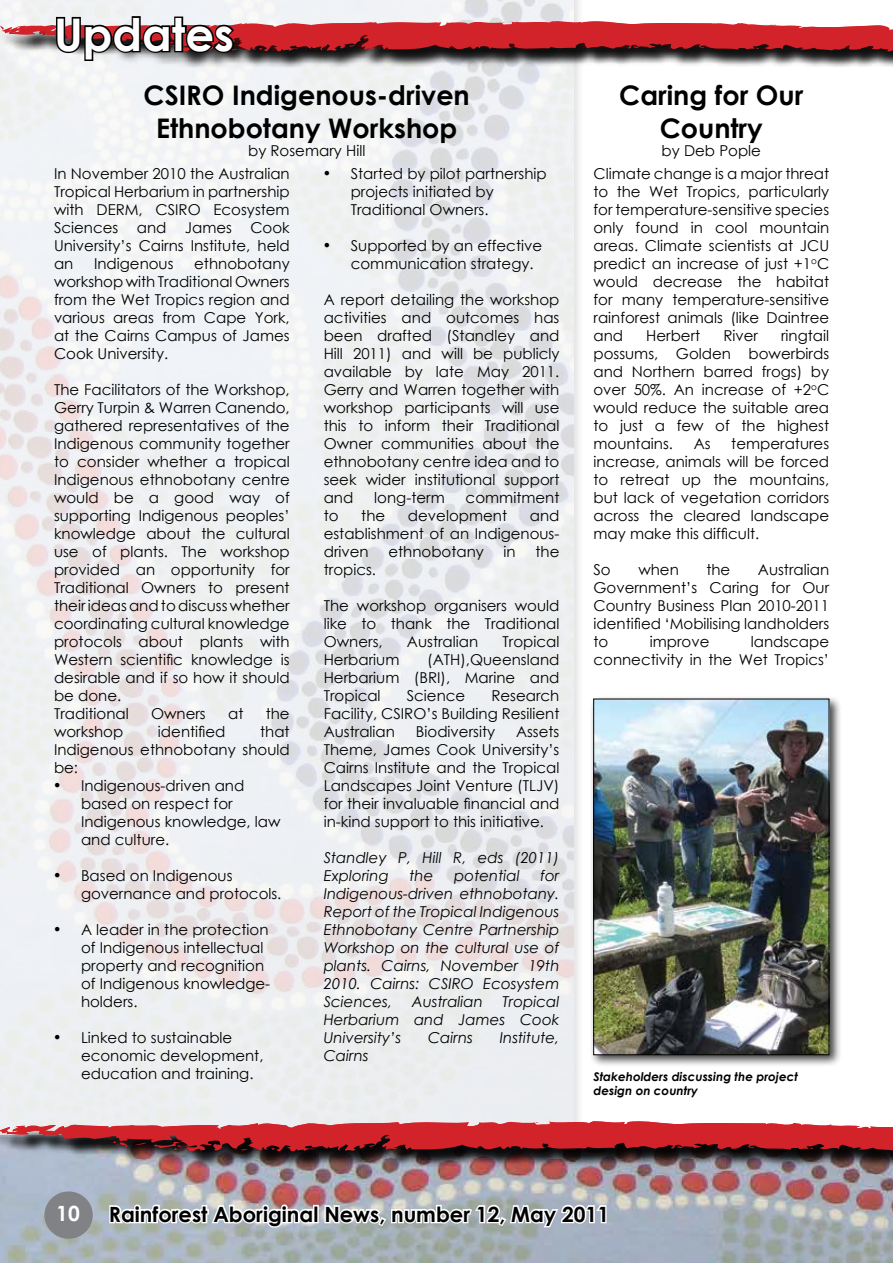
<style>
.page{position:relative;width:893px;height:1263px;background:#fff}
.page>*{position:absolute;margin:0;border:0;box-sizing:border-box;transform-origin:0 0}
.t1{font:700 45px "Century Gothic";color:#fff}
.t2{font:700 27px/32.4px "Century Gothic";color:#000;text-align:center}
.t3{font:700 21px "Century Gothic";color:#000}
.t4{font:700 21px "Century Gothic";color:#fff}
.t5{font:15px/18px "Century Gothic";color:#000;text-align:justify}
.t6{font:italic 15px/18px "Century Gothic";color:#000;text-align:justify}
.t7{font:italic 700 12px/14.4px "Century Gothic";color:#000}
.s1{font-family:"Times New Roman";font-size:18px}
</style>
<div class="page">
<img style="left:0;top:1170px;width:893px;height:93px">
<img style="left:0;top:0;width:573px;height:1120px">
<svg style="left:108px;top:1202px;width:207px;height:28px"></svg>
<div style="left:313px;top:1205px;width:6px;height:18px;border:3px solid #fff"></div>
<svg style="left:323px;top:1200px;width:285px;height:29px"></svg>
<div style="left:44px;top:1191px;width:49px;height:48px;background:#808285;border-radius:50%"></div>
<div style="left:0;top:24px;width:893px;height:46px;background:#000;opacity:.75"></div>
<div style="left:589px;top:695px;width:253px;height:372px;background:#000;opacity:.75"></div>
<img style="left:595px;top:701px;width:232px;height:352px">
<div style="left:593px;top:699px;width:236px;height:356px;border:1px solid #000"></div>
<svg style="left:0;top:15px;width:893px;height:48px"></svg>
<div style="left:0;top:1124px;width:893px;height:46px;background:#000;opacity:.75"></div>
<svg style="left:0;top:1120px;width:893px;height:32px;background:#b23f45"></svg>
<h1 class="t1" style="left:54px;top:0;width:181px">Updates</h1>
<h2 class="t2" style="left:144px;top:78px;width:328px">CSIRO Indigenous-driven<br>Ethnobotany Workshop</h2>
<p class="t5" style="left:248px;top:141px;width:119px">by Rosemary Hill</p>
<p class="t5" style="left:54px;top:164px;width:237px">In November 2010 the Australian Tropical Herbarium in partnership with DERM, CSIRO Ecosystem Sciences and James Cook University’s Cairns Institute, held an</p>
<p class="t5" style="left:94px;top:254px;width:81px">Indigenous</p>
<p class="t5" style="left:54px;top:254px;width:237px;text-indent:140px">ethnobotany workshop with Traditional Owners from the Wet Tropics region and various areas from Cape York, at the Cairns Campus of James Cook University.</p>
<p class="t5" style="left:54px;top:380px;width:237px;text-align:left">The Facilitators of the Workshop,<br>Gerry Turpin &amp; Warren Canendo, gathered representatives of the<br>Indigenous community together to consider whether a tropical<br>Indigenous ethnobotany centre would be a good way of supporting Indigenous peoples’ knowledge about the cultural use of plants. The workshop provided an opportunity for<br>Traditional Owners to present their ideas and to discuss whether coordinating cultural knowledge protocols about plants with<br>Western scientific knowledge is desirable and if so how it should be done.<br>Traditional</p>
<p class="t5" style="left:151px;top:704px;width:56px">Owners</p>
<p class="t5" style="left:228px;top:704px;width:17px">at</p>
<p class="t5" style="left:266px;top:704px;width:25px">the</p>
<p class="t5" style="left:54px;top:722px;width:71px">workshop</p>
<p class="t5" style="left:158px;top:722px;width:69px">identified</p>
<p class="t5" style="left:54px;top:722px;width:237px;text-indent:206px">that Indigenous ethnobotany should be:</p>
<p class="t5" style="left:81px;top:776px;width:201px;text-align:left;text-indent:-27px"><span class="s1">•</span> Indigenous-driven and based on respect for<br>Indigenous knowledge, law and culture.</p>
<p class="t5" style="left:81px;top:866px;width:202px;text-indent:-27px"><span class="s1">•</span> Based on Indigenous governance and protocols.</p>
<p class="t5" style="left:81px;top:920px;width:191px;text-align:left;text-indent:-27px"><span class="s1">•</span> A leader in the protection of Indigenous intellectual property and recognition of Indigenous knowledge&shy;holders.</p>
<p class="t5" style="left:81px;top:1028px;width:184px;text-align:left;text-indent:-27px"><span class="s1">•</span> Linked to sustainable economic development, education and training.</p>
<p class="t5" style="left:351px;top:164px;width:197px;text-align:left;text-indent:-27px"><span class="s1">•</span> Started by pilot partnership projects initiated by<br>Traditional Owners.</p>
<p class="t5" style="left:351px;top:236px;width:193px;text-indent:-27px"><span class="s1">•</span> Supported by an effective communication strategy.</p>
<p class="t5" style="left:324px;top:290px;width:237px">A report detailing the workshop activities and outcomes has been drafted (Standley and Hill 2011) and will be publicly available by late May 2011.<br>Gerry and Warren together with workshop participants will use this to inform their Traditional Owner communities about the ethnobotany centre idea and to seek wider institutional support and</p>
<p class="t5" style="left:374px;top:488px;width:72px">long-term</p>
<p class="t5" style="left:466px;top:488px;width:95px">commitment</p>
<p class="t5" style="left:324px;top:506px;width:16px">to</p>
<p class="t5" style="left:361px;top:506px;width:25px">the</p>
<p class="t5" style="left:408px;top:506px;width:101px">development</p>
<p class="t5" style="left:324px;top:506px;width:237px;text-indent:206px">and establishment of an Indigenous&shy;driven</p>
<p class="t5" style="left:388px;top:542px;width:97px">ethnobotany</p>
<p class="t5" style="left:504px;top:542px;width:14px">in</p>
<p class="t5" style="left:535px;top:542px;width:25px">the</p>
<p class="t5" style="left:324px;top:560px;width:54px">tropics.</p>
<p class="t5" style="left:324px;top:596px;width:237px">The workshop organisers would like to thank the Traditional Owners,</p>
<p class="t5" style="left:407px;top:632px;width:73px">Australian</p>
<p class="t5" style="left:503px;top:632px;width:58px">Tropical</p>
<p class="t5" style="left:324px;top:650px;width:237px;text-indent:103px">(ATH),Queensland Herbarium (BRI), Marine and Tropical</p>
<p class="t5" style="left:324px;top:650px;width:77px">Herbarium</p>
<p class="t5" style="left:407px;top:686px;width:60px">Science</p>
<p class="t5" style="left:324px;top:686px;width:237px;text-indent:168px">Research Facility, CSIRO’s Building Resilient Australian</p>
<p class="t5" style="left:416px;top:722px;width:81px">Biodiversity</p>
<p class="t5" style="left:324px;top:722px;width:237px;text-indent:192px">Assets Theme, James Cook University’s Cairns Institute and the Tropical Landscapes Joint Venture (TLJV) for their invaluable financial and in-kind support to this initiative.</p>
<p class="t6" style="left:324px;top:848px;width:237px">Standley P, Hill R, eds (2011)<br>Exploring</p>
<p class="t6" style="left:324px;top:866px;width:237px;text-indent:217px">for Indigenous-driven ethnobotany.<br>Report of the Tropical Indigenous Ethnobotany Centre Partnership Workshop on the cultural use of plants. Cairns, November 19th 2010. Cairns: CSIRO Ecosystem Sciences,</p>
<p class="t6" style="left:410px;top:866px;width:25px">the</p>
<p class="t6" style="left:454px;top:866px;width:67px">potential</p>
<p class="t6" style="left:324px;top:992px;width:237px;text-indent:179px">Tropical Herbarium and James Cook University’s</p>
<p class="t6" style="left:412px;top:992px;width:73px">Australian</p>
<p class="t6" style="left:428px;top:1028px;width:46px">Cairns</p>
<p class="t6" style="left:500px;top:1028px;width:61px">Institute,</p>
<p class="t6" style="left:324px;top:1046px;width:46px">Cairns</p>
<h2 class="t2" style="left:619px;top:78px;width:186px">Caring for Our<br>Country</h2>
<p class="t5" style="left:662px;top:141px;width:101px">by Deb Pople</p>
<p class="t5" style="left:593px;top:164px;width:237px">Climate change is a major threat to the Wet Tropics, particularly for temperature-sensitive species only found in cool mountain areas. Climate scientists at JCU predict an increase of just +1<sup>o</sup>C would decrease the habitat for many temperature-sensitive rainforest animals (like Daintree and</p>
<p class="t5" style="left:593px;top:326px;width:237px;text-indent:188px">ringtail possums, Golden bowerbirds and Northern barred frogs) by over 50%. An increase of +2<sup>o</sup>C would reduce the suitable area to just a few of the highest mountains.</p>
<p class="t5" style="left:646px;top:326px;width:56px">Herbert</p>
<p class="t5" style="left:723px;top:326px;width:36px">River</p>
<p class="t5" style="left:593px;top:434px;width:237px;text-indent:138px">temperatures increase, animals will be forced to retreat up the mountains, but lack of vegetation corridors across the cleared landscape may make this difficult.</p>
<p class="t5" style="left:593px;top:560px;width:19px">So</p>
<p class="t5" style="left:638px;top:560px;width:42px">when</p>
<p class="t5" style="left:706px;top:560px;width:25px">the</p>
<p class="t5" style="left:694px;top:434px;width:18px">As</p>
<p class="t5" style="left:593px;top:560px;width:237px;text-indent:164px">Australian Government’s Caring for Our Country Business Plan 2010-2011 identified ‘Mobilising landholders to</p>
<p class="t5" style="left:650px;top:632px;width:61px">improve</p>
<p class="t5" style="left:593px;top:632px;width:237px;text-align:right">landscape<br>connectivity in the Wet Tropics’</p>
<p class="t7" style="left:593px;top:1068px;width:206px">Stakeholders discussing the project design on country</p>
<h3 class="t4" style="left:56px;top:1197px;width:25px">10</h3>
<h3 class="t3" style="left:109px;top:1198px;width:502px">Rainforest Aboriginal News, number 12, May 2011</h3>
</div>
